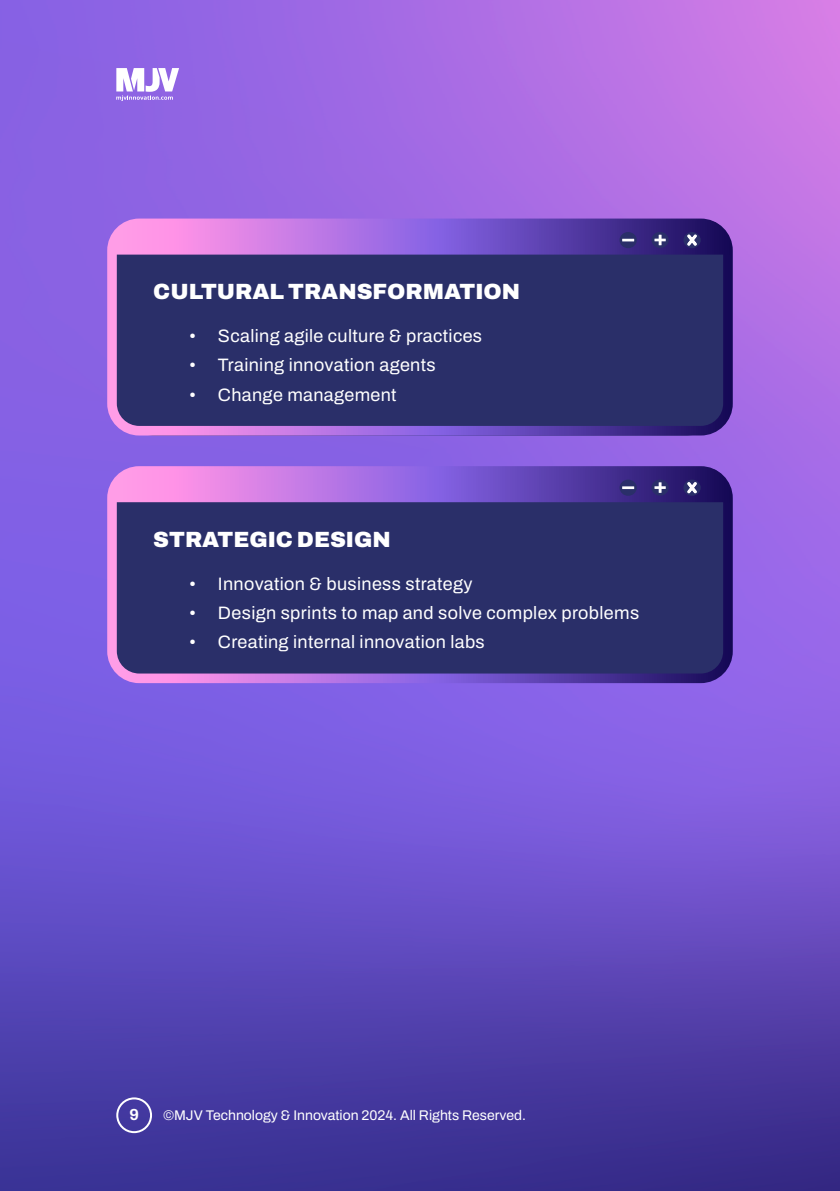
<style>
.page{position:relative;width:840px;height:1191px;background:#fff}
.page>*{position:absolute;margin:0;border:0;box-sizing:border-box;transform-origin:0 0}
.t1{font:900 22px "Archivo";color:#fff}
.t2{font:18px "Archivo";letter-spacing:.02em;color:#fff}
.t3{font:700 16px "Archivo";color:#fff}
.t4{font:14px "Archivo";color:#fff}
</style>
<div class="page">
<img style="left:0;top:0;width:839px;height:1191px">
<div style="left:109px;top:224px;width:621px;height:211px;background:#2a2f69;border-radius:45px"></div>
<div style="left:107px;top:218px;width:625px;height:217px;border:10px solid #fff;border-radius:27px"></div>
<div style="left:109px;top:471px;width:621px;height:210px;background:#2a2f69;border-radius:45px"></div>
<div style="left:107px;top:466px;width:625px;height:217px;border:10px solid #fff;border-radius:27px"></div>
<svg style="left:110px;top:221px;width:620px;height:34px;background:#925fc4"></svg>
<svg style="left:110px;top:468px;width:620px;height:34px;background:#935fc5"></svg>
<div style="left:116px;top:1097px;width:36px;height:36px;border:2px solid #fff;border-radius:50%"></div>
<svg style="left:116px;top:68px;width:63px;height:33px"></svg>
<p class="t1" style="left:153px;top:275px;width:368px">CULTURAL TRANSFORMATION</p>
<p class="t2" style="left:189px;top:322px;width:294px">• Scaling agile culture &amp; practices</p>
<p class="t2" style="left:189px;top:352px;width:248px">• Training innovation agents</p>
<p class="t2" style="left:189px;top:381px;width:209px">• Change management</p>
<p class="t1" style="left:153px;top:522px;width:239px">STRATEGIC DESIGN</p>
<p class="t2" style="left:189px;top:570px;width:285px">• Innovation &amp; business strategy</p>
<p class="t2" style="left:189px;top:599px;width:451px">• Design sprints to map and solve complex problems</p>
<p class="t2" style="left:189px;top:628px;width:297px">• Creating internal innovation labs</p>
<p class="t3" style="left:129px;top:1102px;width:11px">9</p>
<p class="t4" style="left:163px;top:1105px;width:363px">©MJV Technology &amp; Innovation 2024. All Rights Reserved.</p>
</div>
